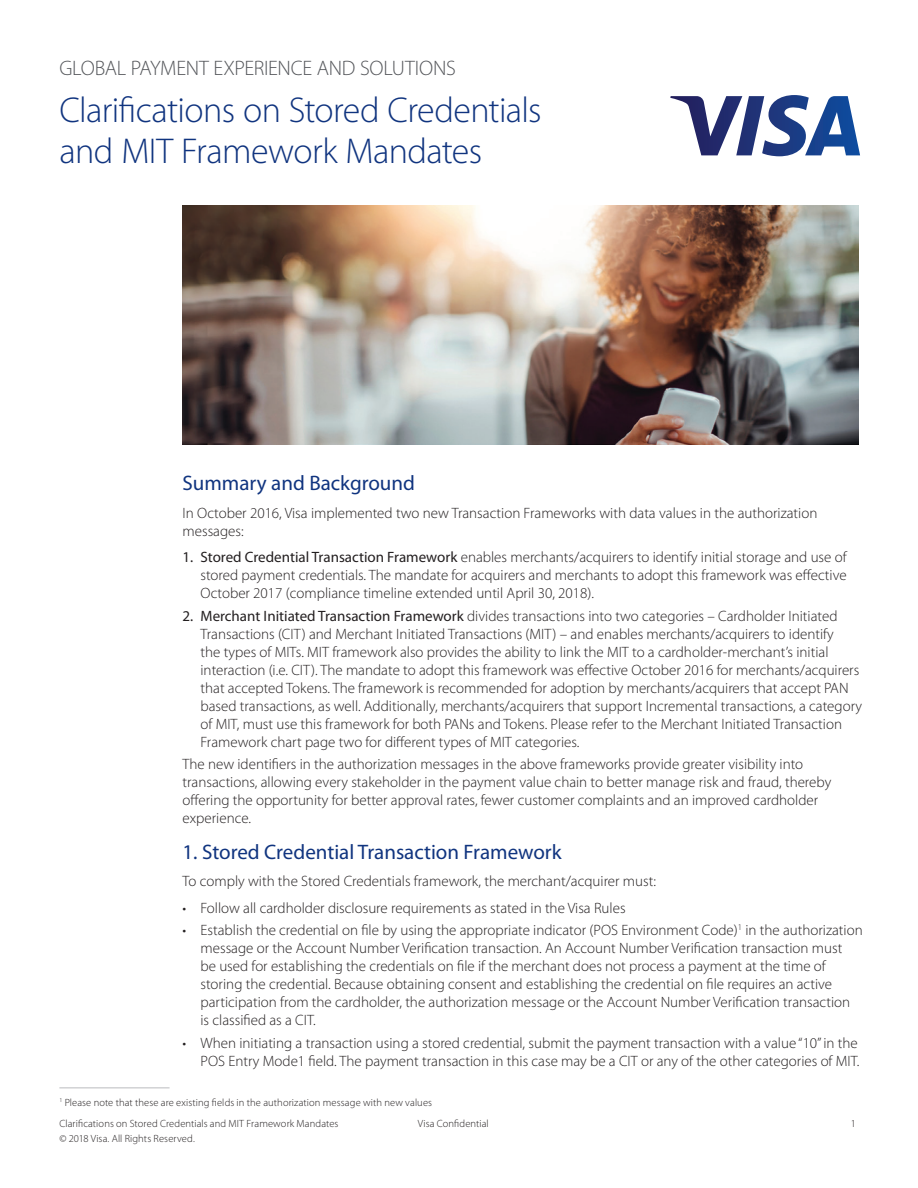
<style>
.page{position:relative;width:918px;height:1188px;background:#fff}
.page>*{position:absolute;margin:0;border:0;box-sizing:border-box;transform-origin:0 0}
._24___27_Headline_28{font:300 36px/40.5px "Myriad Pro";letter-spacing:-.015em;color:#10347f}
.B_head_15_17_blue{font:21px "Myriad Pro";color:#10347f}
._22_25_Headline_Sub{font:300 21px "Myriad Pro";letter-spacing:-.015em;color:#54565a}
.Bullet{font:300 15px/18px "Myriad Pro";color:#231f20}
._10_12{font:300 15px/18px "Myriad Pro";color:#231f20}
.Caption_7_10{font:300 10.5px "Myriad Pro";letter-spacing:.01em;color:#231f20}
.s1{font-weight:400}
</style>
<div class="page">
<img style="left:183px;top:206px;width:676px;height:239px">
<svg style="left:670px;top:95px;width:190px;height:61px"></svg>
<hr style="left:59px;top:1088px;width:111px;height:1px;background:#babbbe">
<p class="_22_25_Headline_Sub" style="left:59px;top:55px;width:398px">GLOBAL PAYMENT EXPERIENCE AND SOLUTIONS</p>
<p class="_24___27_Headline_28" style="left:59px;top:89px;width:484px">Clarifications on Stored Credentials and MIT Framework Mandates</p>
<p class="B_head_15_17_blue" style="left:183px;top:470px;width:234px">Summary and Background</p>
<p class="_10_12" style="left:183px;top:503px;width:636px">In October 2016, Visa implemented two new Transaction Frameworks with data values in the authorization messages:</p>
<p class="Bullet" style="left:201px;top:548px;width:648px;text-align:justify;text-indent:-18px"><span class="s1">1. Stored Credential Transaction Framework</span> enables merchants/acquirers to identify initial storage and use of stored payment credentials. The mandate for acquirers and merchants to adopt this framework was effective October 2017 (compliance timeline extended until April 30, 2018).</p>
<p class="Bullet" style="left:201px;top:606px;width:663px;text-indent:-18px"><span class="s1">2. Merchant Initiated Transaction Framework</span> divides transactions into two categories – Cardholder Initiated Transactions (CIT) and Merchant Initiated Transactions (MIT) – and enables merchants/acquirers to identify<br>the types of MITs. MIT framework also provides the ability to link the MIT to a cardholder-merchant’s initial interaction (i.e. CIT). The mandate to adopt this framework was effective October 2016 for merchants/acquirers that accepted Tokens. The framework is recommended for adoption by merchants/acquirers that accept PAN based transactions, as well. Additionally, merchants/acquirers that support Incremental transactions, a category of MIT, must use this framework for both PANs and Tokens. Please refer to the Merchant Initiated Transaction Framework chart page two for different types of MIT categories.</p>
<p class="_10_12" style="left:183px;top:755px;width:650px">The new identifiers in the authorization messages in the above frameworks provide greater visibility into transactions, allowing every stakeholder in the payment value chain to better manage risk and fraud, thereby offering the opportunity for better approval rates, fewer customer complaints and an improved cardholder experience.</p>
<p class="B_head_15_17_blue" style="left:183px;top:839px;width:381px">1. Stored Credential Transaction Framework</p>
<p class="_10_12" style="left:183px;top:872px;width:475px">To comply with the Stored Credentials framework, the merchant/acquirer must:</p>
<p class="Bullet" style="left:183px;top:899px;width:445px">• Follow all cardholder disclosure requirements as stated in the Visa Rules</p>
<p class="Bullet" style="left:201px;top:921px;width:664px;text-indent:-18px">• Establish the credential on file by using the appropriate indicator (POS Environment Code)<sup>1</sup> in the authorization message or the Account Number Verification transaction. An Account Number Verification transaction must<br>be used for establishing the credentials on file if the merchant does not process a payment at the time of storing the credential. Because obtaining consent and establishing the credential on file requires an active participation from the cardholder, the authorization message or the Account Number Verification transaction<br>is classified as a CIT.</p>
<p class="Bullet" style="left:183px;top:1033px;width:679px;text-align:right">• When initiating a transaction using a stored credential, submit the payment transaction with a value “10” in the<br>POS Entry Mode1 field. The payment transaction in this case may be a CIT or any of the other categories of MIT.</p>
<p class="Caption_7_10" style="left:59px;top:1096px;width:374px"><sup>1</sup> Please note that these are existing fields in the authorization message with new values</p>
<p class="Caption_7_10" style="left:59px;top:1117px;width:281px">Clarifications on Stored Credentials and MIT Framework Mandates</p>
<p class="Caption_7_10" style="left:418px;top:1117px;width:72px">Visa Confidential</p>
<p class="Caption_7_10" style="left:851px;top:1117px;width:7px">1</p>
<p class="Caption_7_10" style="left:59px;top:1132px;width:137px">© 2018 Visa. All Rights Reserved.</p>
</div>
